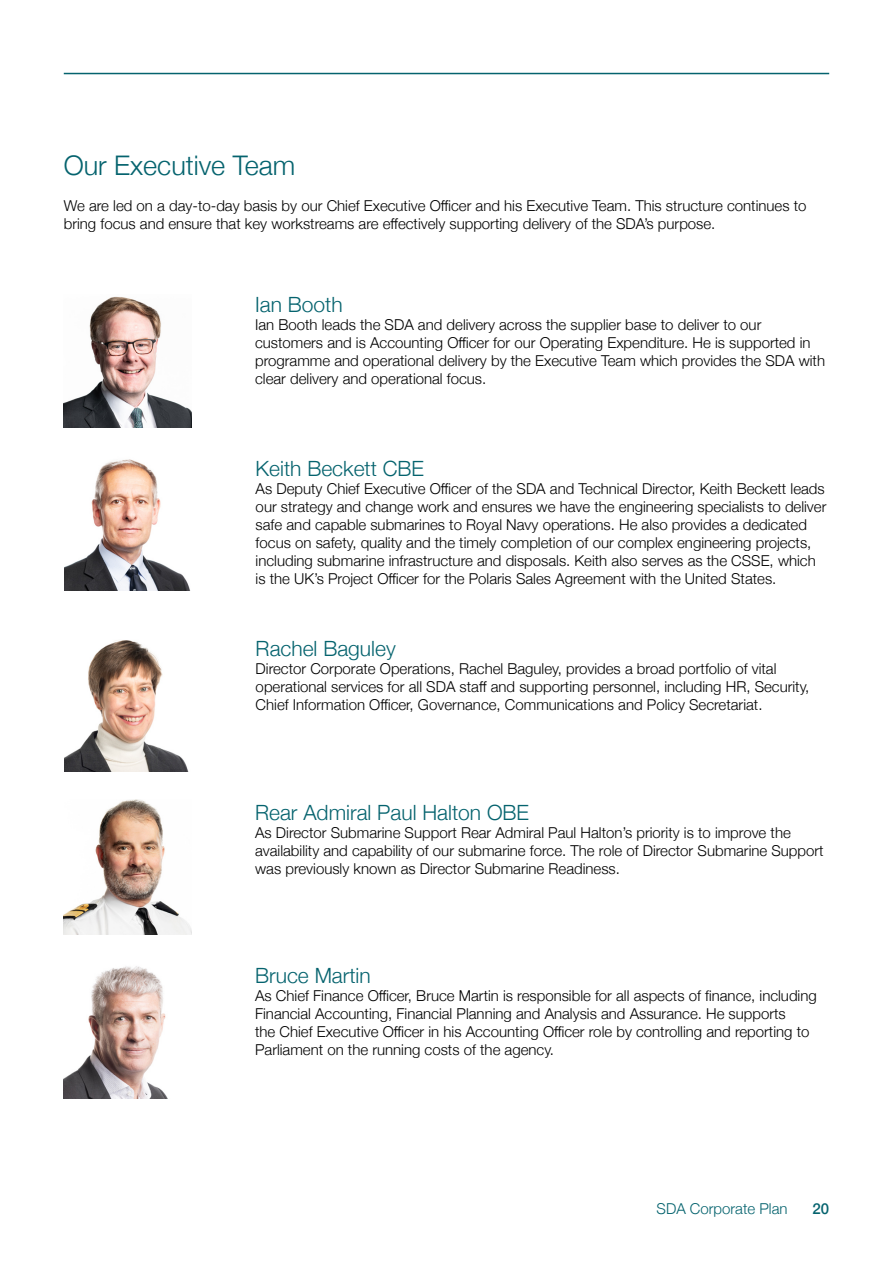
<style>
.page{position:relative;width:893px;height:1263px;background:#fff}
.page>*{position:absolute;margin:0;border:0;box-sizing:border-box;transform-origin:0 0}
.Paragraph{font:300 27px "Helvetica Neue";color:#05636e}
.Paragraph-2{font:300 21px "Helvetica Neue";color:#05636e}
.Paragraph-3{font:300 15px/18px "Helvetica Neue";color:#000}
.t1{font:300 15px "Helvetica Neue";color:#05636e}
.t2{font:500 15px "Helvetica Neue";color:#05636e}
</style>
<div class="page">
<hr style="left:64px;top:73px;width:765px;height:1px;background:#05636e">
<img style="left:64px;top:296px;width:127px;height:131px">
<img style="left:64px;top:799px;width:127px;height:136px">
<img style="left:64px;top:966px;width:104px;height:132px">
<img style="left:64px;top:640px;width:124px;height:131px">
<img style="left:64px;top:459px;width:127px;height:132px">
<p class="Paragraph" style="left:64px;top:144px;width:233px">Our Executive Team</p>
<p class="Paragraph-3" style="left:64px;top:195px;width:744px">We are led on a day-to-day basis by our Chief Executive Officer and his Executive Team. This structure continues to bring focus and ensure that key workstreams are effectively supporting delivery of the SDA’s purpose.</p>
<p class="Paragraph-2" style="left:255px;top:288px;width:89px">Ian Booth</p>
<p class="Paragraph-3" style="left:255px;top:315px;width:571px">Ian Booth leads the SDA and delivery across the supplier base to deliver to our customers and is Accounting Officer for our Operating Expenditure. He is supported in programme and operational delivery by the Executive Team which provides the SDA with clear delivery and operational focus.</p>
<p class="Paragraph-2" style="left:256px;top:451px;width:170px">Keith Beckett CBE</p>
<p class="Paragraph-3" style="left:256px;top:478px;width:572px">As Deputy Chief Executive Officer of the SDA and Technical Director, Keith Beckett leads our strategy and change work and ensures we have the engineering specialists to deliver safe and capable submarines to Royal Navy operations. He also provides a dedicated focus on safety, quality and the timely completion of our complex engineering projects, including submarine infrastructure and disposals. Keith also serves as the CSSE, which is the UK’s Project Officer for the Polaris Sales Agreement with the United States.</p>
<p class="Paragraph-2" style="left:256px;top:632px;width:142px">Rachel Baguley</p>
<p class="Paragraph-3" style="left:256px;top:659px;width:555px">Director Corporate Operations, Rachel Baguley, provides a broad portfolio of vital operational services for all SDA staff and supporting personnel, including HR, Security,<br>Chief Information Officer, Governance, Communications and Policy Secretariat.</p>
<p class="Paragraph-2" style="left:255px;top:795px;width:275px">Rear Admiral Paul Halton OBE</p>
<p class="Paragraph-3" style="left:255px;top:822px;width:570px">As Director Submarine Support Rear Admiral Paul Halton’s priority is to improve the availability and capability of our submarine force. The role of Director Submarine Support was previously known as Director Submarine Readiness.</p>
<p class="Paragraph-2" style="left:255px;top:959px;width:117px">Bruce Martin</p>
<p class="Paragraph-3" style="left:255px;top:986px;width:563px">As Chief Finance Officer, Bruce Martin is responsible for all aspects of finance, including Financial Accounting, Financial Planning and Analysis and Assurance. He supports<br>the Chief Executive Officer in his Accounting Officer role by controlling and reporting to Parliament on the running costs of the agency.</p>
<p class="t1" style="left:657px;top:1196px;width:132px">SDA Corporate Plan</p>
<p class="t2" style="left:812px;top:1196px;width:18px">20</p>
</div>
